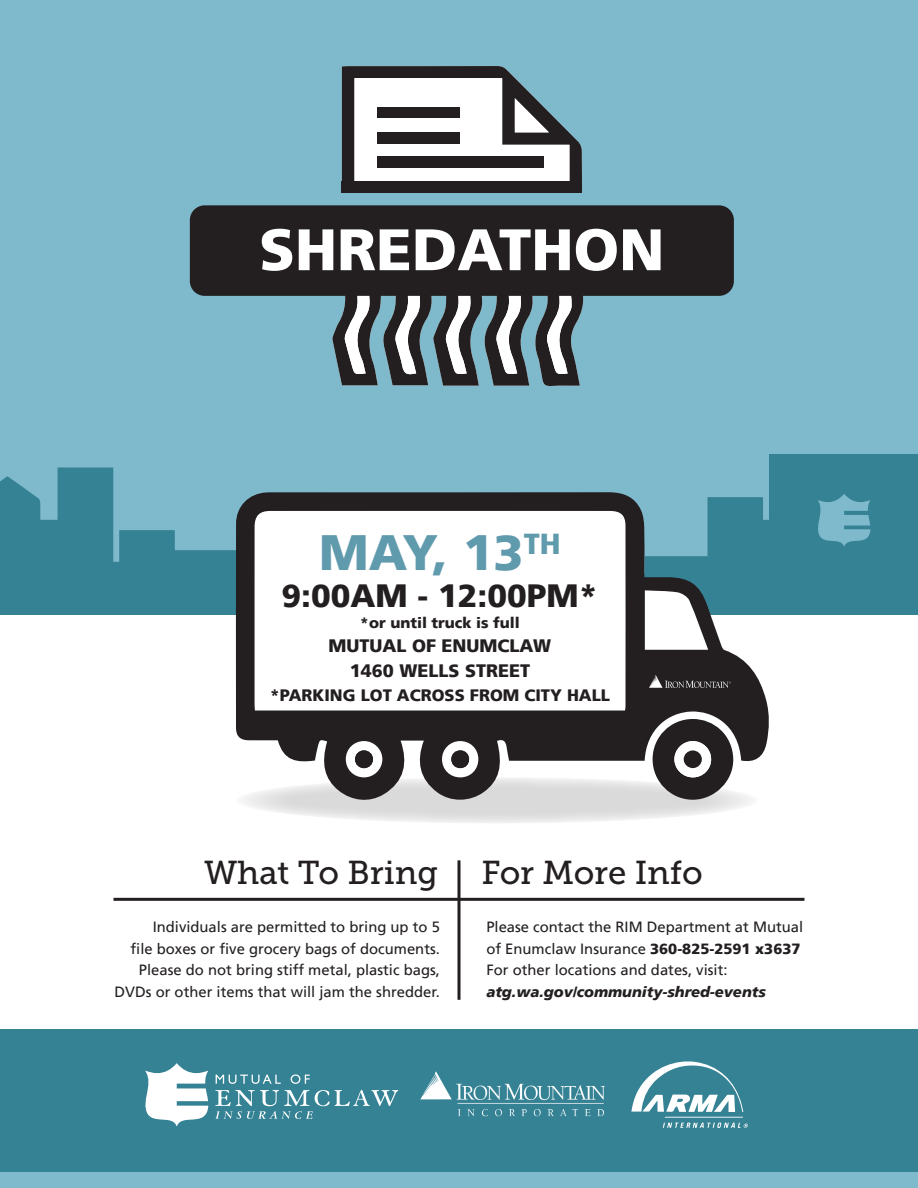
<style>
.page{position:relative;width:918px;height:1188px;background:#fff}
.page>*{position:absolute;margin:0;border:0;box-sizing:border-box;transform-origin:0 0}
.t1{font:900 58.5px "Frutiger LT";color:#fff}
.t2{font:900 49.5px "Frutiger LT";color:#609aad}
.t3{font:33px "Museo Slab 500";letter-spacing:-.005em;color:#231f20}
.t4{font:900 32.25px "Frutiger LT";color:#231f20}
.t5{font:900 18px/24.6px "Frutiger LT";color:#231f20;text-align:center}
.t6{font:900 16.5px "Frutiger LT";color:#231f20}
.t7{font:900 15px "Frutiger LT";color:#231f20}
.t8{font:14.85px/21.8px "Frutiger LT";color:#231f20;text-align:right}
.t9{font:italic 900 14.85px "Frutiger LT";color:#231f20}
.s1{font-weight:900}
</style>
<div class="page">
<div style="left:0;top:0;width:918px;height:611px;background:#7fb9cc"></div>
<svg style="left:0;top:468px;width:236px;height:147px;fill:#358294"></svg>
<div style="left:769px;top:454px;width:149px;height:161px;background:#358294"></div>
<svg style="left:236px;top:777px;width:522px;height:47px;fill:#e0dfdf"></svg>
<svg style="left:236px;top:492px;width:534px;height:311px;fill:#231f20"></svg>
<div style="left:255px;top:511px;width:371px;height:200px;background:#fff"></div>
<svg style="left:645px;top:590px;width:63px;height:60px"></svg>
<svg style="left:442px;top:741px;width:36px;height:36px"></svg>
<svg style="left:346px;top:741px;width:37px;height:36px"></svg>
<svg style="left:653px;top:719px;width:81px;height:81px"></svg>
<div style="left:451px;top:750px;width:18px;height:18px;background:#231f20;border-radius:50%"></div>
<div style="left:355px;top:750px;width:18px;height:18px;background:#231f20;border-radius:50%"></div>
<div style="left:684px;top:750px;width:18px;height:18px;background:#231f20;border-radius:50%"></div>
<hr style="left:114px;top:898px;width:690px;height:3px;background:#231f20">
<hr style="left:458px;top:860px;width:2px;height:140px;background:#231f20">
<div style="left:0;top:1045px;width:918px;height:143px;background:#7fb9cc"></div>
<div style="left:0;top:1029px;width:918px;height:143px;background:#358294"></div>
<svg style="left:145px;top:1063px;width:63px;height:63px"></svg>
<svg style="left:216px;top:1075px;width:65px;height:9px"></svg>
<svg style="left:291px;top:1074px;width:19px;height:10px"></svg>
<svg style="left:335px;top:1090px;width:63px;height:16px"></svg>
<svg style="left:215px;top:1090px;width:114px;height:29px"></svg>
<svg style="left:631px;top:1062px;width:117px;height:66px"></svg>
<svg style="left:817px;top:494px;width:53px;height:53px"></svg>
<svg style="left:332px;top:66px;width:252px;height:320px"></svg>
<svg style="left:345px;top:296px;width:28px;height:79px;background:#858586"></svg>
<svg style="left:446px;top:296px;width:28px;height:79px;background:#858586"></svg>
<svg style="left:496px;top:296px;width:28px;height:79px;background:#848485"></svg>
<svg style="left:547px;top:296px;width:25px;height:79px;background:#8d8b8c"></svg>
<svg style="left:395px;top:296px;width:28px;height:79px;background:#848485"></svg>
<svg style="left:355px;top:78px;width:214px;height:103px;background:#d6dadc"></svg>
<div style="left:377px;top:157px;width:167px;height:11px;background:#231f20"></div>
<div style="left:377px;top:132px;width:83px;height:12px;background:#231f20"></div>
<div style="left:377px;top:107px;width:83px;height:11px;background:#231f20"></div>
<div style="left:190px;top:192px;width:544px;height:91px;background:#7fb9cc;border-radius:15px"></div>
<div style="left:190px;top:205px;width:544px;height:91px;background:#231f20;border-radius:15px"></div>
<div style="left:342px;top:181px;width:240px;height:11px;background:#231f20"></div>
<img style="left:420px;top:1071px;width:185px;height:46px">
<img style="left:649px;top:675px;width:81px;height:12px">
<h1 class="t1" style="left:259px;top:214px;width:407px">SHREDATHON</h1>
<h2 class="t2" style="left:319px;top:523px;width:243px">MAY, 13<sup>TH</sup></h2>
<h3 class="t4" style="left:282px;top:576px;width:318px">9:00AM - 12:00PM*</h3>
<p class="t7" style="left:360px;top:613px;width:162px">*or until truck is full</p>
<p class="t5" style="left:329px;top:633px;width:224px">MUTUAL OF ENUMCLAW<br>1460 WELLS STREET</p>
<p class="t6" style="left:270px;top:686px;width:342px">*PARKING LOT ACROSS FROM CITY HALL</p>
<h3 class="t3" style="left:204px;top:854px;width:236px">What To Bring</h3>
<p class="t8" style="left:115px;top:916px;width:327px">Individuals are permitted to bring up to 5<br>file boxes or five grocery bags of documents.<br>Please do not bring stiff metal, plastic bags, DVDs or other items that will jam the shredder.</p>
<h3 class="t3" style="left:481px;top:854px;width:223px">For More Info</h3>
<p class="t8" style="left:486px;top:916px;width:318px;text-align:left">Please contact the RIM Department at Mutual of Enumclaw Insurance <span class="s1">360-825-2591 x3637<br></span>For other locations and dates, visit:</p>
<p class="t9" style="left:486px;top:983px;width:281px">atg.wa.gov/community-shred-events</p>
</div>
